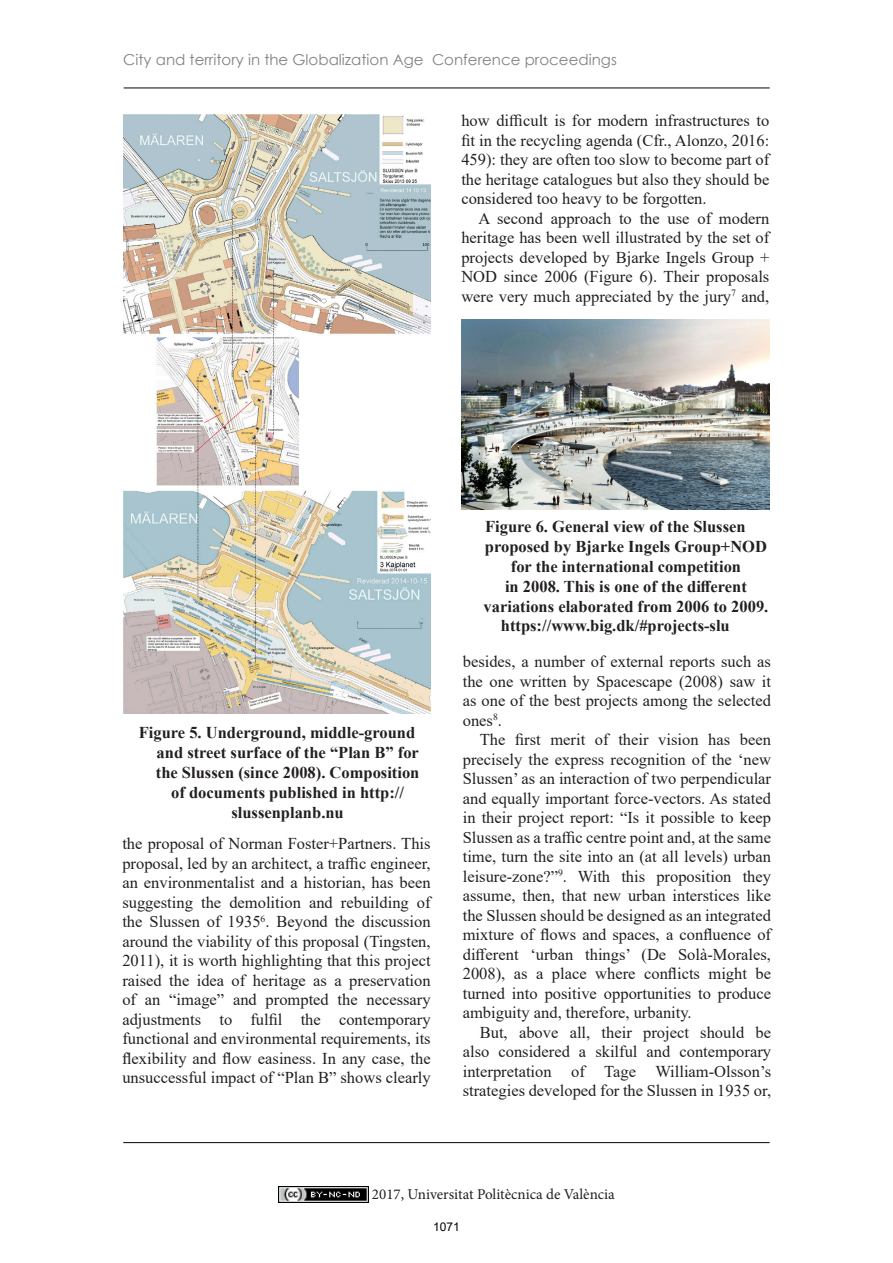
<style>
.page{position:relative;width:893px;height:1263px;background:#fff}
.page>*{position:absolute;margin:0;border:0;box-sizing:border-box;transform-origin:0 0}
.t1{font:16.5px/19.5px "Times New Roman";color:#231f20;text-align:justify}
.t2{font:700 16.5px "Times New Roman";color:#231f20}
.t3{font:15px "Century Gothic";color:#808285}
.t4{font:15px "Minion Pro";color:#231f20}
.t5{font:12px "Arial";color:#000}
</style>
<div class="page">
<hr style="left:124px;top:87px;width:646px;height:1px;background:#231f20">
<hr style="left:123px;top:1142px;width:647px;height:1px;background:#231f20">
<img style="left:278px;top:1186px;width:90px;height:17px">
<img style="left:123px;top:115px;width:308px;height:598px">
<img style="left:461px;top:319px;width:308px;height:190px">
<p class="t3" style="left:123px;top:49px;width:495px">City and territory in the Globalization Age Conference proceedings</p>
<p class="t1" style="left:461px;top:110px;width:309px">how difficult is for modern infrastructures to fit in the recycling agenda (Cfr., Alonzo, 2016:<br>459): they are often too slow to become part of the heritage catalogues but also they should be considered too heavy to be forgotten.</p>
<p class="t1" style="left:461px;top:208px;width:309px;text-indent:17px">A second approach to the use of modern heritage has been well illustrated by the set of projects developed by Bjarke Ingels Group + NOD since 2006 (Figure 6). Their proposals were very much appreciated by the jury<sup>7</sup> and,</p>
<p class="t2" style="left:139px;top:721px;width:278px">Figure 5. Underground, middle-ground</p>
<p class="t2" style="left:157px;top:741px;width:264px">and street surface of the “Plan B” for</p>
<p class="t2" style="left:156px;top:760px;width:265px">the Slussen (since 2008). Composition</p>
<p class="t2" style="left:171px;top:780px;width:234px">of documents published in http://</p>
<p class="t2" style="left:231px;top:800px;width:114px">slussenplanb.nu</p>
<p class="t1" style="left:122px;top:833px;width:310px">the proposal of Norman Foster+Partners. This proposal, led by an architect, a traffic engineer, an environmentalist and a historian, has been suggesting the demolition and rebuilding of the Slussen of 1935<sup>6</sup>. Beyond the discussion around the viability of this proposal (Tingsten, 2011), it is worth highlighting that this project raised the idea of heritage as a preservation of an “image” and prompted the necessary adjustments to fulfil the contemporary functional and environmental requirements, its flexibility and flow easiness. In any case, the unsuccessful impact of “Plan B” shows clearly</p>
<p class="t2" style="left:485px;top:515px;width:262px">Figure 6. General view of the Slussen</p>
<p class="t2" style="left:485px;top:535px;width:284px">proposed by Bjarke Ingels Group+NOD</p>
<p class="t2" style="left:511px;top:554px;width:232px">for the international competition</p>
<p class="t2" style="left:505px;top:574px;width:243px">in 2008. This is one of the different</p>
<p class="t2" style="left:484px;top:594px;width:286px">variations elaborated from 2006 to 2009.</p>
<p class="t2" style="left:501px;top:614px;width:230px">https://www.big.dk/#projects-slu</p>
<p class="t1" style="left:463px;top:652px;width:310px">besides, a number of external reports such as the one written by Spacescape (2008) saw it as one of the best projects among the selected ones<sup>8</sup>.</p>
<p class="t1" style="left:463px;top:730px;width:310px;text-indent:17px">The first merit of their vision has been precisely the express recognition of the ‘new Slussen’ as an interaction of two perpendicular and equally important force-vectors. As stated in their project report: “Is it possible to keep Slussen as a traffic centre point and, at the same time, turn the site into an (at all levels) urban leisure-zone?”<sup>9</sup>. With this proposition they assume, then, that new urban interstices like the Slussen should be designed as an integrated mixture of flows and spaces, a confluence of different ‘urban things’ (De Solà-Morales, 2008), as a place where conflicts might be turned into positive opportunities to produce ambiguity and, therefore, urbanity.</p>
<p class="t1" style="left:463px;top:1022px;width:310px;text-indent:17px">But, above all, their project should be also considered a skilful and contemporary interpretation of Tage William-Olsson’s strategies developed for the Slussen in 1935 or,</p>
<p class="t4" style="left:372px;top:1184px;width:244px">2017, Universitat Politècnica de València</p>
<p class="t5" style="left:433px;top:1219px;width:28px">1071</p>
</div>
